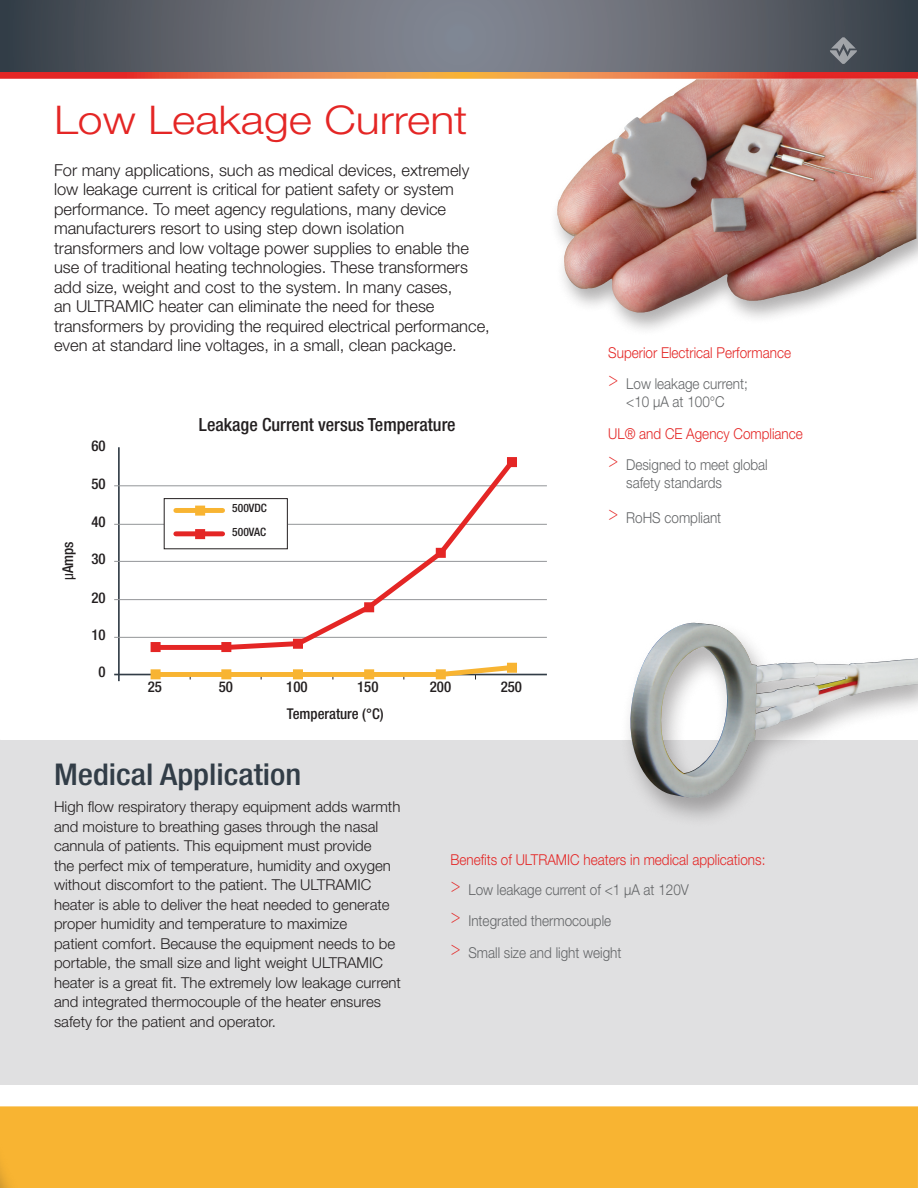
<style>
.page{position:relative;width:918px;height:1188px;background:#fff}
.page>*{position:absolute;margin:0;border:0;box-sizing:border-box;transform-origin:0 0}
.t1{font:300 39.6px "Helvetica Neue LT Std";color:#e42625;scale:1.13 1}
.t2{font:500 condensed 30px "Helvetica Neue LT Std";color:#323d47;scale:1.1 1}
.bulleted_list{font:500 condensed 18.15px "Helvetica Neue LT Std";color:#231f20}
.body_text{font:300 16.5px/19.5px "Helvetica Neue LT Std";color:#231f20}
.body_text-2{font:300 15px/19.5px "Helvetica Neue LT Std";color:#231f20}
.t3{font:300 15px/18px "Helvetica Neue LT Std";color:#636567;text-align:center;scale:.9 1}
.t4{font:300 15px "Helvetica Neue LT Std";color:#e42625;scale:.9 1}
.bulleted_list-2{font:500 condensed 14.85px "Helvetica Neue LT Std";color:#231f20}
.bulleted_list-3{font:500 condensed 11.55px "Helvetica Neue LT Std";color:#231f20}
.s1{font-weight:400}
</style>
<div class="page">
<svg style="left:1px;top:0;width:917px;height:72px;background:#626770"></svg>
<svg style="left:0;top:72px;width:918px;height:7px;background:#ec7143"></svg>
<svg style="left:830px;top:37px;width:27px;height:27px"></svg>
<div style="left:0;top:1106px;width:918px;height:82px;background:#f8b432"></div>
<hr style="left:0;top:0;width:1px;height:75px;background:#323d47">
<img style="left:0;top:1106px;width:156px;height:82px">
<div style="left:0;top:740px;width:918px;height:345px;background:#e0e0e1"></div>
<div style="left:619px;top:617px;width:299px;height:212px;background:#231f20;opacity:.35"></div>
<img style="left:621px;top:623px;width:297px;height:182px">
<hr style="left:118px;top:447px;width:2px;height:234px;background:#323d47">
<hr style="left:114px;top:674px;width:433px;height:1px;background:#323d47">
<hr style="left:114px;top:637px;width:433px;height:1px;background:#939598">
<hr style="left:114px;top:599px;width:433px;height:1px;background:#939598">
<hr style="left:114px;top:561px;width:433px;height:1px;background:#939598">
<hr style="left:114px;top:524px;width:433px;height:1px;background:#939598">
<hr style="left:114px;top:485px;width:433px;height:1px;background:#939598">
<svg style="left:151px;top:662px;width:366px;height:18px"></svg>
<div style="left:151px;top:669px;width:10px;height:10px;background:#f8b432;border:2px solid #f8b432"></div>
<div style="left:221px;top:669px;width:10px;height:10px;background:#f8b432;border:2px solid #f8b432"></div>
<div style="left:293px;top:669px;width:10px;height:10px;background:#f8b432;border:2px solid #f8b432"></div>
<div style="left:364px;top:669px;width:10px;height:10px;background:#f8b432;border:2px solid #f8b432"></div>
<div style="left:436px;top:669px;width:10px;height:10px;background:#f8b432;border:2px solid #f8b432"></div>
<div style="left:507px;top:663px;width:10px;height:10px;background:#f8b432;border:2px solid #f8b432"></div>
<svg style="left:151px;top:464px;width:368px;height:188px"></svg>
<div style="left:151px;top:642px;width:10px;height:10px;background:#e42625"></div>
<div style="left:221px;top:642px;width:10px;height:10px;background:#e42625"></div>
<div style="left:293px;top:639px;width:10px;height:10px;background:#e42625;border:2px solid #e42625"></div>
<div style="left:364px;top:602px;width:10px;height:10px;background:#e42625;border:2px solid #e42625"></div>
<div style="left:436px;top:548px;width:10px;height:10px;background:#e42625;border:2px solid #e42625"></div>
<div style="left:507px;top:457px;width:10px;height:10px;background:#e42625;border:2px solid #e42625"></div>
<div style="left:548px;top:74px;width:370px;height:263px;background:#231f20;opacity:.35"></div>
<img style="left:649px;top:79px;width:47px;height:32px">
<p class="t1" style="left:54px;top:95px;width:367px">Low Leakage Current</p>
<p class="body_text" style="left:54px;top:160px;width:437px">For many applications, such as medical devices, extremely low leakage current is critical for patient safety or system performance. To meet agency regulations, many device manufacturers resort to using step down isolation transformers and low voltage power supplies to enable the use of traditional heating technologies. These transformers add size, weight and cost to the system. In many cases,<br>an ULTRAMIC heater can eliminate the need for these transformers by providing the required electrical performance, even at standard line voltages, in a small, clean package.</p>
<p class="bulleted_list-2" style="left:59px;top:580px;width:41px;rotate:-90deg"><span class="s1">µ</span>Amps</p>
<p class="bulleted_list-2" style="left:91px;top:436px;width:16px">60</p>
<p class="bulleted_list-2" style="left:91px;top:474px;width:16px">50</p>
<p class="bulleted_list-2" style="left:91px;top:513px;width:16px">40</p>
<p class="bulleted_list-2" style="left:91px;top:550px;width:16px">30</p>
<p class="bulleted_list-2" style="left:91px;top:588px;width:16px">20</p>
<p class="bulleted_list-2" style="left:91px;top:626px;width:16px">10</p>
<p class="bulleted_list-2" style="left:99px;top:663px;width:9px">0</p>
<p class="bulleted_list" style="left:199px;top:414px;width:258px">Leakage Current versus Temperature</p>
<p class="bulleted_list-3" style="left:232px;top:501px;width:36px">500VDC</p>
<p class="bulleted_list-3" style="left:232px;top:525px;width:35px">500VAC</p>
<p class="bulleted_list-2" style="left:148px;top:678px;width:16px">25</p>
<p class="bulleted_list-2" style="left:219px;top:678px;width:16px">50</p>
<p class="bulleted_list-2" style="left:286px;top:678px;width:23px">100</p>
<p class="bulleted_list-2" style="left:357px;top:678px;width:23px">150</p>
<p class="bulleted_list-2" style="left:430px;top:678px;width:23px">200</p>
<p class="bulleted_list-2" style="left:501px;top:678px;width:23px">250</p>
<p class="bulleted_list-2" style="left:287px;top:705px;width:98px">Temperature (°C)</p>
<p class="t4" style="left:608px;top:343px;width:205px">Superior Electrical Performance</p>
<p class="t3" style="left:608px;top:375px;width:157px"><sup>&gt;</sup> Low leakage current; &lt;10 μA at 100°C</p>
<p class="t4" style="left:608px;top:424px;width:218px">UL® and CE Agency Compliance</p>
<p class="t3" style="left:626px;top:456px;width:159px;text-align:left;text-indent:-18px"><sup>&gt;</sup> Designed to meet global safety standards</p>
<p class="t3" style="left:608px;top:509px;width:127px"><sup>&gt;</sup> RoHS compliant</p>
<p class="t2" style="left:54px;top:757px;width:226px">Medical Application</p>
<p class="body_text-2" style="left:54px;top:797px;width:349px">High flow respiratory therapy equipment adds warmth and moisture to breathing gases through the nasal cannula of patients. This equipment must provide<br>the perfect mix of temperature, humidity and oxygen without discomfort to the patient. The ULTRAMIC heater is able to deliver the heat needed to generate proper humidity and temperature to maximize<br>patient comfort. Because the equipment needs to be portable, the small size and light weight ULTRAMIC heater is a great fit. The extremely low leakage current and integrated thermocouple of the heater ensures safety for the patient and operator.</p>
<p class="t4" style="left:450px;top:850px;width:352px">Benefits of ULTRAMIC heaters in medical applications:</p>
<p class="t3" style="left:450px;top:880px;width:266px"><sup>&gt;</sup> Low leakage current of &lt;1 μA at 120V</p>
<p class="t3" style="left:450px;top:911px;width:180px"><sup>&gt;</sup> Integrated thermocouple</p>
<p class="t3" style="left:450px;top:943px;width:192px"><sup>&gt;</sup> Small size and light weight</p>
</div>
